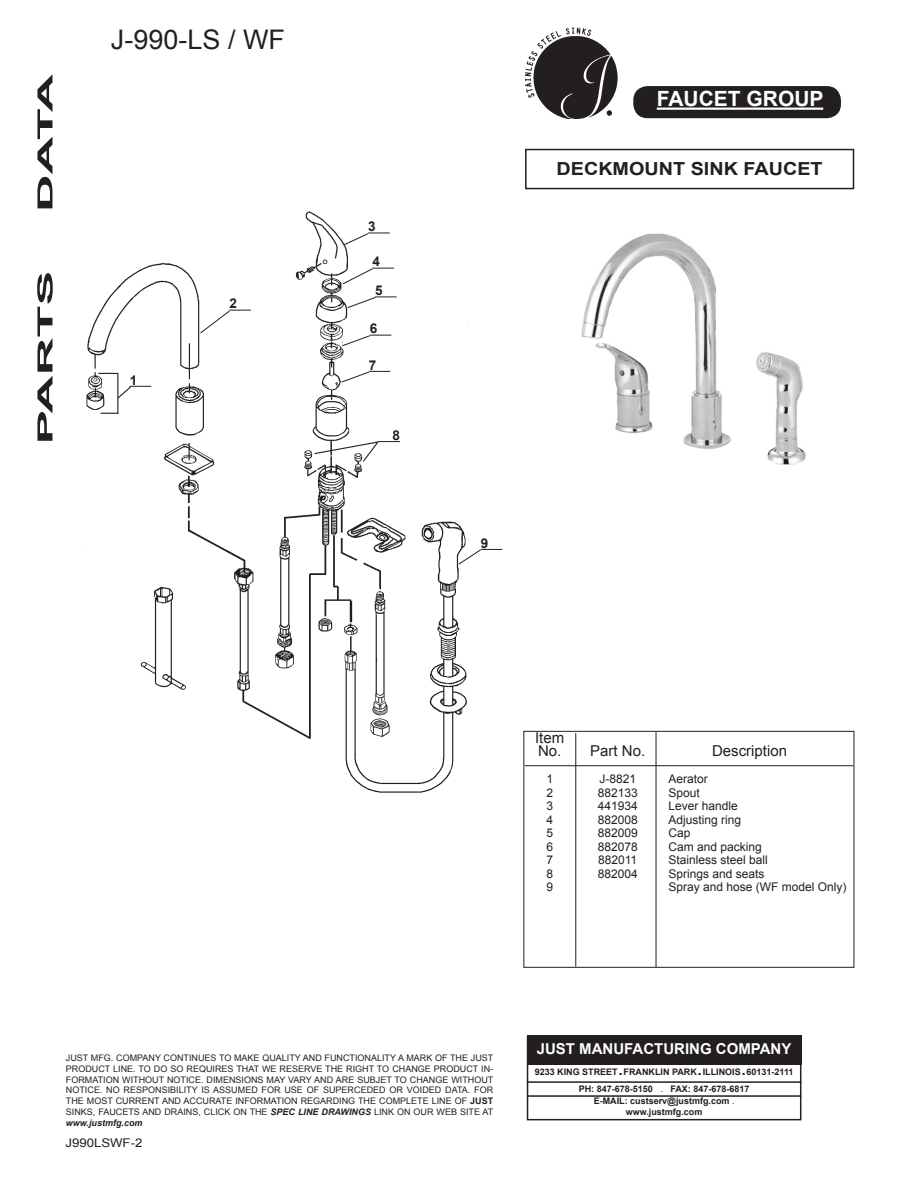
<style>
.page{position:relative;width:918px;height:1188px;background:#fff}
.page>*{position:absolute;margin:0;border:0;box-sizing:border-box;transform-origin:0 0}
.t1{font:27px "Arial";color:#231f20}
.t2{font:700 21px "Arial";color:#fff}
.t3{font:700 21px "Arial";color:#231f20;scale:2.5 1}
.t4{font:21px "Arial";color:#231f20}
.t5{font:700 18px "Arial";color:#231f20;scale:1.1 1}
.t6{font:15px/13.5px "Arial";color:#231f20}
.t7{font:700 15px "Arial";color:#fff}
.t8{font:700 13.5px "Arial";color:#231f20}
.t9{font:12px "Arial";color:#231f20}
.t10{font:12px "Arial";color:#231f20;scale:1.1 1}
.t11{font:9px/10.8px "Arial";color:#231f20;text-align:justify}
.t12{font:700 9px/10.8px "Arial";color:#231f20;text-align:center}
.s1{font-weight:700}
.s2{font-weight:700;font-style:italic}
.s3{font-weight:400}
</style>
<div class="page">
<div style="left:525px;top:149px;width:329px;height:40px;border:2px solid #231f20"></div>
<div style="left:634px;top:87px;width:206px;height:30px;background:#231f20;border-radius:14px"></div>
<div style="left:633px;top:86px;width:208px;height:32px;border:2px solid #231f20;border-radius:14px"></div>
<img style="left:525px;top:28px;width:92px;height:91px">
<hr style="left:657px;top:108px;width:166px;height:2px;background:#fff">
<div style="left:523px;top:731px;width:331px;height:237px;border:1px solid #231f20"></div>
<hr style="left:575px;top:733px;width:1px;height:234px;background:#231f20">
<hr style="left:656px;top:732px;width:1px;height:235px;background:#231f20">
<hr style="left:525px;top:765px;width:328px;height:1px;background:#231f20">
<div style="left:527px;top:1036px;width:274px;height:84px;border:2px solid #231f20"></div>
<hr style="left:527px;top:1081px;width:274px;height:2px;background:#231f20">
<div style="left:527px;top:1036px;width:274px;height:29px;background:#231f20"></div>
<hr style="left:527px;top:1095px;width:274px;height:2px;background:#231f20">
<img style="left:84px;top:211px;width:384px;height:582px">
<svg style="left:199px;top:310px;width:52px;height:24px"></svg>
<svg style="left:98px;top:371px;width:20px;height:3px"></svg>
<svg style="left:101px;top:413px;width:16px;height:1px"></svg>
<hr style="left:117px;top:373px;width:1px;height:41px;background:#231f20">
<svg style="left:116px;top:385px;width:35px;height:15px"></svg>
<svg style="left:458px;top:549px;width:44px;height:16px"></svg>
<svg style="left:313px;top:440px;width:87px;height:23px"></svg>
<svg style="left:341px;top:371px;width:49px;height:12px"></svg>
<svg style="left:341px;top:335px;width:50px;height:12px"></svg>
<svg style="left:347px;top:296px;width:50px;height:12px"></svg>
<svg style="left:342px;top:268px;width:52px;height:17px"></svg>
<svg style="left:343px;top:232px;width:47px;height:14px"></svg>
<img style="left:581px;top:233px;width:225px;height:232px">
<h2 class="t3" style="left:31px;top:212px;width:57px;rotate:-90deg">DATA</h2>
<h2 class="t3" style="left:31px;top:445px;width:71px;rotate:-90deg">PARTS</h2>
<h1 class="t1" style="left:111px;top:22px;width:176px">J-990-LS / WF</h1>
<h3 class="t8" style="left:130px;top:371px;width:9px">1</h3>
<h3 class="t8" style="left:229px;top:295px;width:9px">2</h3>
<h3 class="t8" style="left:368px;top:218px;width:9px">3</h3>
<h3 class="t8" style="left:372px;top:253px;width:9px">4</h3>
<h3 class="t8" style="left:375px;top:281px;width:9px">5</h3>
<h3 class="t8" style="left:370px;top:320px;width:9px">6</h3>
<h3 class="t8" style="left:369px;top:356px;width:9px">7</h3>
<h3 class="t8" style="left:392px;top:426px;width:9px">8</h3>
<h2 class="t2" style="left:657px;top:85px;width:168px">FAUCET GROUP</h2>
<h3 class="t5" style="left:557px;top:156px;width:243px">DECKMOUNT SINK FAUCET</h3>
<h3 class="t8" style="left:481px;top:534px;width:9px">9</h3>
<h3 class="t6" style="left:535px;top:731px;width:112px">Item<br>No. Part No.</h3>
<h3 class="t6" style="left:712px;top:744px;width:77px">Description</h3>
<h3 class="t9" style="left:546px;top:771px;width:8px">1</h3>
<h3 class="t9" style="left:599px;top:771px;width:38px">J-8821</h3>
<h3 class="t9" style="left:668px;top:771px;width:41px">Aerator</h3>
<h3 class="t9" style="left:546px;top:785px;width:8px">2</h3>
<h3 class="t9" style="left:598px;top:785px;width:42px">882133</h3>
<h3 class="t9" style="left:668px;top:785px;width:33px">Spout</h3>
<h3 class="t9" style="left:546px;top:798px;width:8px">3</h3>
<h3 class="t9" style="left:598px;top:798px;width:42px">441934</h3>
<h3 class="t9" style="left:668px;top:798px;width:71px">Lever handle</h3>
<h3 class="t9" style="left:546px;top:812px;width:8px">4</h3>
<h3 class="t9" style="left:598px;top:812px;width:42px">882008</h3>
<h3 class="t9" style="left:668px;top:812px;width:74px">Adjusting ring</h3>
<h3 class="t9" style="left:546px;top:825px;width:8px">5</h3>
<h3 class="t9" style="left:598px;top:825px;width:42px">882009</h3>
<h3 class="t9" style="left:668px;top:825px;width:24px">Cap</h3>
<h3 class="t9" style="left:546px;top:839px;width:8px">6</h3>
<h3 class="t9" style="left:598px;top:839px;width:42px">882078</h3>
<h3 class="t9" style="left:668px;top:839px;width:95px">Cam and packing</h3>
<h3 class="t9" style="left:546px;top:852px;width:8px">7</h3>
<h3 class="t9" style="left:598px;top:852px;width:41px">882011</h3>
<h3 class="t9" style="left:668px;top:852px;width:101px">Stainless steel ball</h3>
<h3 class="t9" style="left:546px;top:866px;width:8px">8</h3>
<h3 class="t9" style="left:598px;top:866px;width:42px">882004</h3>
<h3 class="t9" style="left:668px;top:866px;width:98px">Springs and seats</h3>
<h3 class="t9" style="left:546px;top:879px;width:8px">9</h3>
<h3 class="t9" style="left:668px;top:879px;width:180px">Spray and hose (WF model Only)</h3>
<p class="t11" style="left:66px;top:1053px;width:429px">JUST MFG. COMPANY CONTINUES TO MAKE QUALITY AND FUNCTIONALITY A MARK OF THE JUST PRODUCT LINE. TO DO SO REQUIRES THAT WE RESERVE THE RIGHT TO CHANGE PRODUCT IN-FORMATION WITHOUT NOTICE. DIMENSIONS MAY VARY AND ARE SUBJET TO CHANGE WITHOUT NOTICE. NO RESPONSIBILITY IS ASSUMED FOR USE OF SUPERCEDED OR VOIDED DATA. FOR THE MOST CURRENT AND ACCURATE INFORMATION REGARDING THE COMPLETE LINE OF <span class="s1">JUST </span>SINKS, FAUCETS AND DRAINS, CLICK ON THE <span class="s2">SPEC LINE DRAWINGS</span> LINK ON OUR WEB SITE AT <span class="s2">www.justmfg.com</span></p>
<h3 class="t10" style="left:65px;top:1135px;width:72px">J990LSWF-2</h3>
<h3 class="t7" style="left:537px;top:1038px;width:256px">JUST MANUFACTURING COMPANY</h3>
<p class="t12" style="left:579px;top:1084px;width:172px">PH: 847-678-5150 <span class="s3">.</span> FAX: 847-678-6817</p>
<p class="t12" style="left:535px;top:1067px;width:85px">9233 KING STREET</p>
<h2 class="t4" style="left:618px;top:1054px;width:7px">.</h2>
<p class="t12" style="left:624px;top:1067px;width:75px">FRANKLIN PARK</p>
<h2 class="t4" style="left:697px;top:1054px;width:7px">.</h2>
<p class="t12" style="left:703px;top:1067px;width:40px">ILLINOIS</p>
<h2 class="t4" style="left:741px;top:1054px;width:7px">.</h2>
<p class="t12" style="left:747px;top:1067px;width:49px">60131-2111</p>
<p class="t12" style="left:594px;top:1096px;width:142px">E-MAIL: custserv@justmfg.com <span class="s3">. </span>www.justmfg.com</p>
</div>
